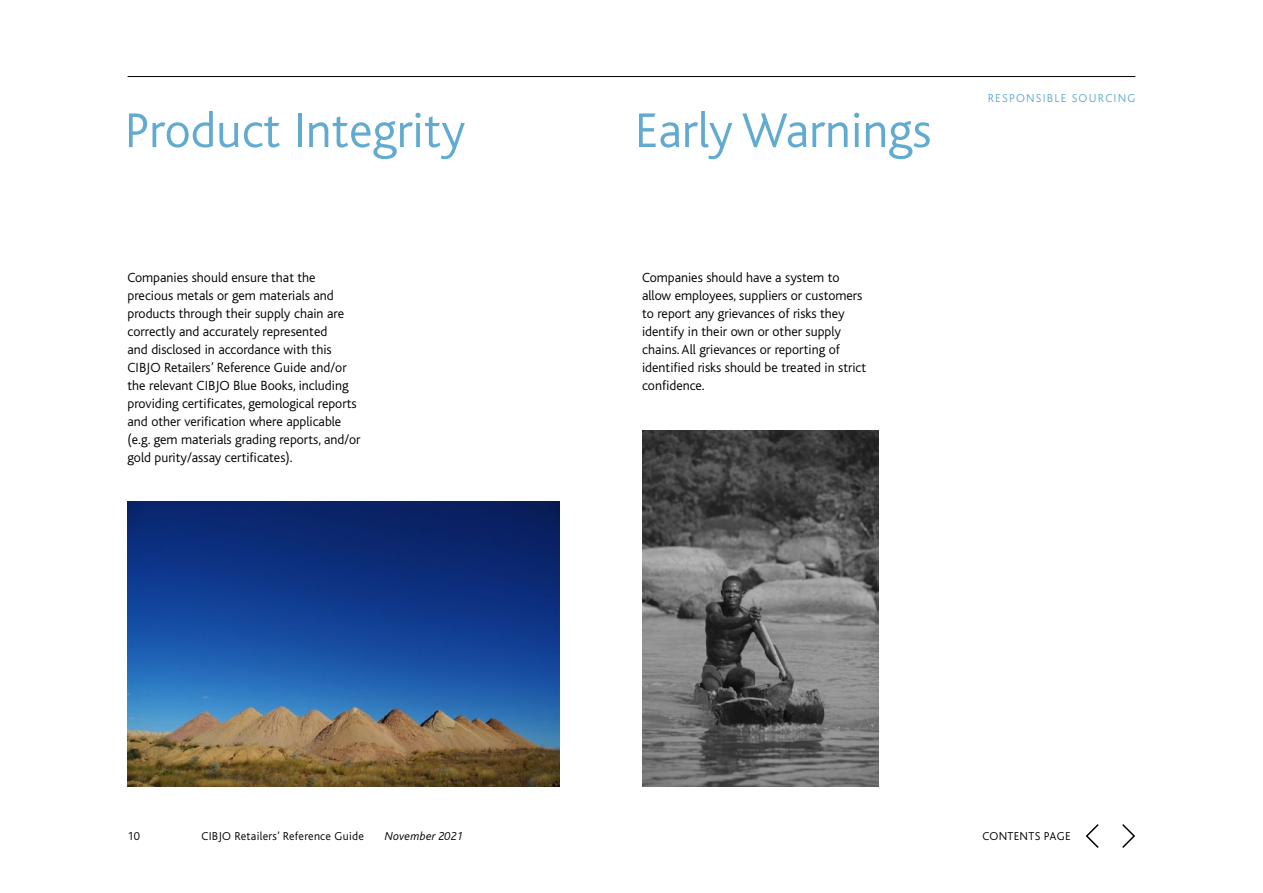
<style>
.page{position:relative;width:1263px;height:893px;background:#fff}
.page>*{position:absolute;margin:0;border:0;box-sizing:border-box;transform-origin:0 0}
.t1{font:300 51px "Bliss";color:#62abd0}
.t2{font:300 13.8px/18px "Bliss";color:#000}
.t3{font:300 12px "Bliss";letter-spacing:.02em;color:#000}
.t4{font:300 12px "Bliss";letter-spacing:.1em;color:#62abd0}
.t5{font:italic 300 12px "Bliss";letter-spacing:.02em;color:#000}
</style>
<div class="page">
<hr style="left:128px;top:76px;width:1007px;height:1px;background:#000">
<img style="left:642px;top:431px;width:236px;height:355px">
<img style="left:128px;top:502px;width:431px;height:284px">
<svg style="left:1122px;top:824px;width:13px;height:24px"></svg>
<svg style="left:1085px;top:824px;width:14px;height:24px"></svg>
<h1 class="t1" style="left:125px;top:103px;width:343px">Product Integrity</h1>
<p class="t2" style="left:128px;top:269px;width:235px">Companies should ensure that the precious metals or gem materials and products through their supply chain are correctly and accurately represented<br>and disclosed in accordance with this CIBJO Retailers’ Reference Guide and/or the relevant CIBJO Blue Books, including providing certificates, gemological reports and other verification where applicable (e.g. gem materials grading reports, and/or gold purity/assay certificates).</p>
<p class="t3" style="left:128px;top:830px;width:14px">10</p>
<p class="t3" style="left:202px;top:830px;width:164px">CIBJO Retailers’ Reference Guide</p>
<p class="t5" style="left:385px;top:830px;width:80px">November 2021</p>
<h1 class="t1" style="left:635px;top:103px;width:298px">Early Warnings</h1>
<p class="t2" style="left:642px;top:269px;width:226px">Companies should have a system to allow employees, suppliers or customers to report any grievances of risks they identify in their own or other supply chains. All grievances or reporting of identified risks should be treated in strict confidence.</p>
<p class="t4" style="left:988px;top:92px;width:149px">RESPONSIBLE SOURCING</p>
<p class="t3" style="left:982px;top:830px;width:90px">CONTENTS PAGE</p>
</div>
